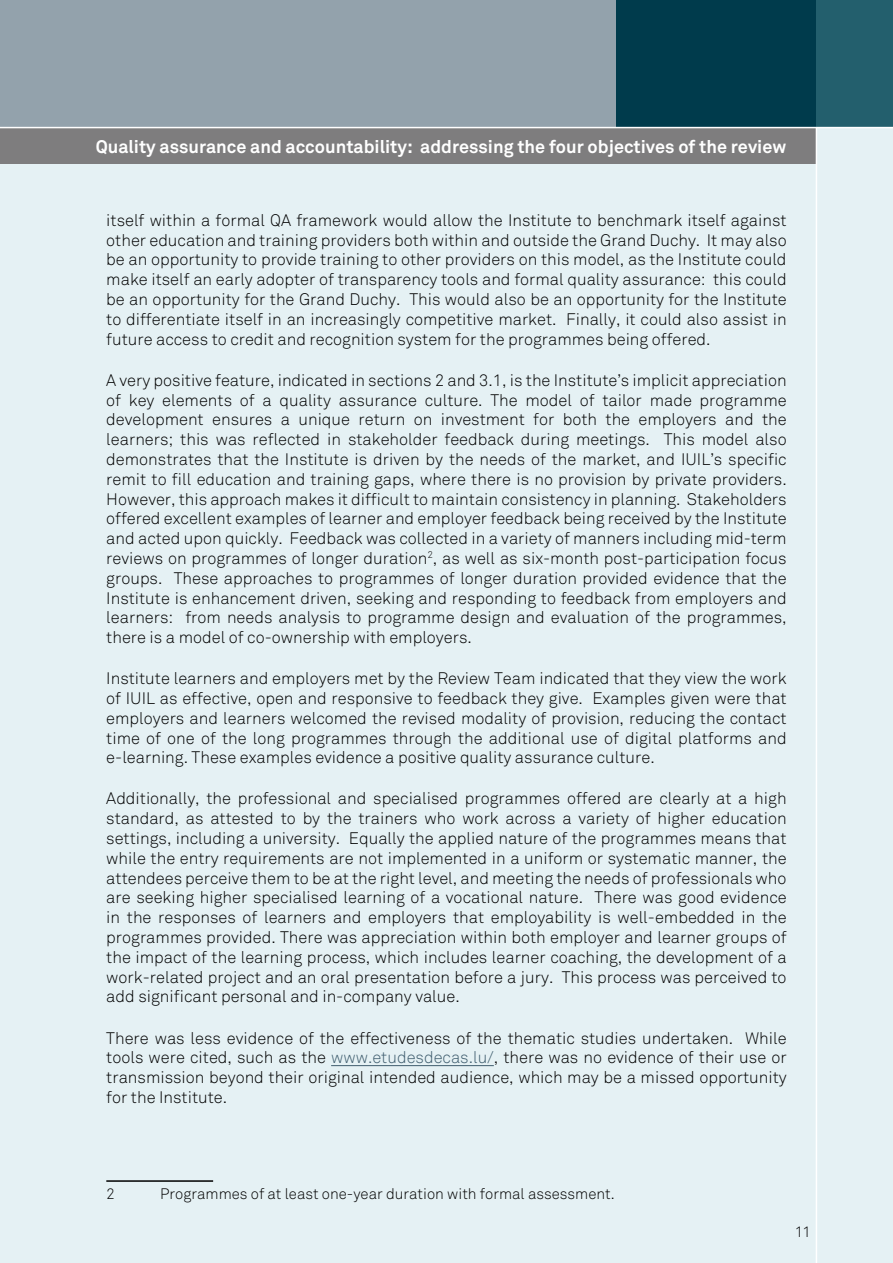
<style>
.page{position:relative;width:893px;height:1263px;background:#fff}
.page>*{position:absolute;margin:0;border:0;box-sizing:border-box;transform-origin:0 0}
.t1{font:700 18px "Akkurat";color:#fff}
.t2{font:300 16.5px/19.8px "Akkurat";color:#000;text-align:justify}
.t3{font:300 15px "Akkurat";color:#000}
.s1{color:#3f5d6e}
</style>
<div class="page">
<div style="left:0;top:128px;width:893px;height:1135px;background:#e5f1f4"></div>
<div style="left:0;top:128px;width:816px;height:36px;background:#7e7d7e"></div>
<div style="left:0;top:0;width:616px;height:128px;background:#93a2ac"></div>
<hr style="left:816px;top:0;width:1px;height:1263px;background:#fff">
<div style="left:616px;top:0;width:200px;height:128px;background:#003b4c"></div>
<div style="left:816px;top:0;width:77px;height:128px;background:#235f6d"></div>
<hr style="left:0;top:127px;width:893px;height:1px;background:#fff">
<hr style="left:331px;top:1065px;width:163px;height:1px;background:#3f5d6e">
<hr style="left:106px;top:1180px;width:107px;height:2px;background:#000">
<p class="t1" style="left:96px;top:136px;width:692px">Quality assurance and accountability: addressing the four objectives of the review</p>
<p class="t2" style="left:106px;top:210px;width:682px">itself within a formal QA framework would allow the Institute to benchmark itself against other education and training providers both within and outside the Grand Duchy. It may also be an opportunity to provide training to other providers on this model, as the Institute could make itself an early adopter of transparency tools and formal quality assurance: this could be an opportunity for the Grand Duchy. This would also be an opportunity for the Institute to differentiate itself in an increasingly competitive market. Finally, it could also assist in future access to credit and recognition system for the programmes being offered.</p>
<p class="t2" style="left:106px;top:370px;width:682px">A very positive feature, indicated in sections 2 and 3.1, is the Institute’s implicit appreciation of key elements of a quality assurance culture. The model of tailor made programme development ensures a unique return on investment for both the employers and the learners; this was reflected in stakeholder feedback during meetings. This model also demonstrates that the Institute is driven by the needs of the market, and IUIL’s specific remit to fill education and training gaps, where there is no provision by private providers.<br>However, this approach makes it difficult to maintain consistency in planning. Stakeholders offered excellent examples of learner and employer feedback being received by the Institute and acted upon quickly. Feedback was collected in a variety of manners including mid-term reviews on programmes of longer duration<sup>2</sup>, as well as six-month post-participation focus groups. These approaches to programmes of longer duration provided evidence that the Institute is enhancement driven, seeking and responding to feedback from employers and learners: from needs analysis to programme design and evaluation of the programmes, there is a model of co-ownership with employers.</p>
<p class="t2" style="left:106px;top:669px;width:682px">Institute learners and employers met by the Review Team indicated that they view the work of IUIL as effective, open and responsive to feedback they give. Examples given were that employers and learners welcomed the revised modality of provision, reducing the contact time of one of the long programmes through the additional use of digital platforms and e-learning. These examples evidence a positive quality assurance culture.</p>
<p class="t2" style="left:106px;top:789px;width:682px">Additionally, the professional and specialised programmes offered are clearly at a high standard, as attested to by the trainers who work across a variety of higher education settings, including a university. Equally the applied nature of the programmes means that while the entry requirements are not implemented in a uniform or systematic manner, the attendees perceive them to be at the right level, and meeting the needs of professionals who are seeking higher specialised learning of a vocational nature. There was good evidence in the responses of learners and employers that employability is well-embedded in the programmes provided. There was appreciation within both employer and learner groups of the impact of the learning process, which includes learner coaching, the development of a work-related project and an oral presentation before a jury. This process was perceived to add significant personal and in-company value.</p>
<p class="t2" style="left:106px;top:1028px;width:682px">There was less evidence of the effectiveness of the thematic studies undertaken. While tools were cited, such as the <span class="s1">www.etudesdecas.lu/</span>, there was no evidence of their use or transmission beyond their original intended audience, which may be a missed opportunity for the Institute.</p>
<p class="t3" style="left:106px;top:1185px;width:10px">2</p>
<p class="t3" style="left:160px;top:1185px;width:456px">Programmes of at least one-year duration with formal assessment.</p>
<p class="t3" style="left:795px;top:1223px;width:18px">11</p>
</div>
